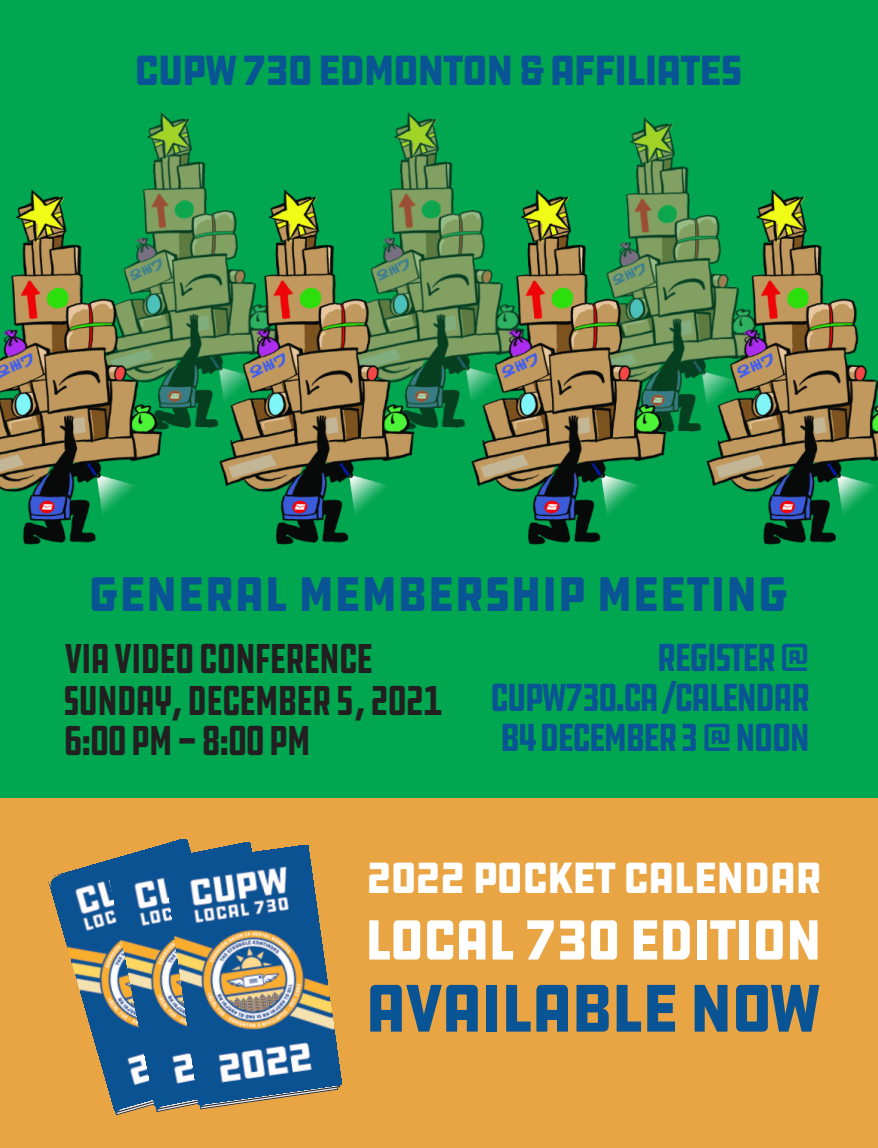
<style>
.page{position:relative;width:878px;height:1148px;background:#fff}
.page>*{position:absolute;margin:0;border:0;box-sizing:border-box;transform-origin:0 0}
.t1{font:69.15px "DDC Hardware";letter-spacing:-.05em;color:#095494;scale:.91 1}
.t2{font:58.05px "DDC Hardware";letter-spacing:-.05em;color:#fff;scale:.91 1}
.t3{font:50.1px "DDC Hardware";letter-spacing:-.02em;color:#095494;scale:.91 1}
.t4{font:44.85px "DDC Hardware";letter-spacing:-.05em;color:#fff;scale:.91 1}
.t5{font:43.5px "DDC Hardware";letter-spacing:-.07em;color:#095494;scale:.91 1}
.t6{font:condensed 42.9px/82.5px "DDC Hardware";letter-spacing:-.05em;color:#231f20;scale:.91 1}
.t7{font:condensed 40.2px/40.2px "DDC Hardware";letter-spacing:-.07em;color:#095494;text-align:justify}
</style>
<div class="page">
<div style="left:0;top:0;width:878px;height:811px;background:#00a650"></div>
<img style="left:147px;top:113px;width:59px;height:57px">
<img style="left:394px;top:113px;width:59px;height:57px">
<img style="left:630px;top:117px;width:59px;height:53px">
<img style="left:0;top:170px;width:194px;height:375px">
<img style="left:194px;top:170px;width:252px;height:375px">
<img style="left:446px;top:170px;width:235px;height:375px">
<img style="left:681px;top:170px;width:197px;height:375px">
<div style="left:0;top:798px;width:878px;height:350px;background:#e9a544"></div>
<img style="left:50px;top:839px;width:138px;height:252px">
<svg style="left:48px;top:873px;width:15px;height:15px"></svg>
<img style="left:109px;top:842px;width:142px;height:256px">
<img style="left:165px;top:844px;width:177px;height:243px">
<svg style="left:111px;top:1064px;width:229px;height:51px"></svg>
<p class="t5" style="left:134px;top:50px;width:671px">CUPW 730 EDMONTON &amp; AFFILIATES</p>
<p class="t3" style="left:88px;top:570px;width:772px">GENERAL MEMBERSHIP MEETING</p>
<p class="t7" style="left:490px;top:638px;width:322px;text-indent:166px">REGISTER@ CUPW730.CA/CALENDAR B4DECEMBER3@NOON</p>
<p class="t6" style="left:63px;top:618px;width:342px">VIAVIDEOCONFERENCE<br>6:00PM-8:00PM</p>
<p class="t6" style="left:63px;top:660px;width:418px">SUNDAY,DECEMBER5,2021</p>
<p class="t4" style="left:366px;top:857px;width:503px">2022 POCKET CALENDAR</p>
<h2 class="t2" style="left:364px;top:913px;width:505px">LOCAL 730 EDITION</h2>
<h1 class="t1" style="left:364px;top:976px;width:503px">AVAILABLE NOW</h1>
</div>
